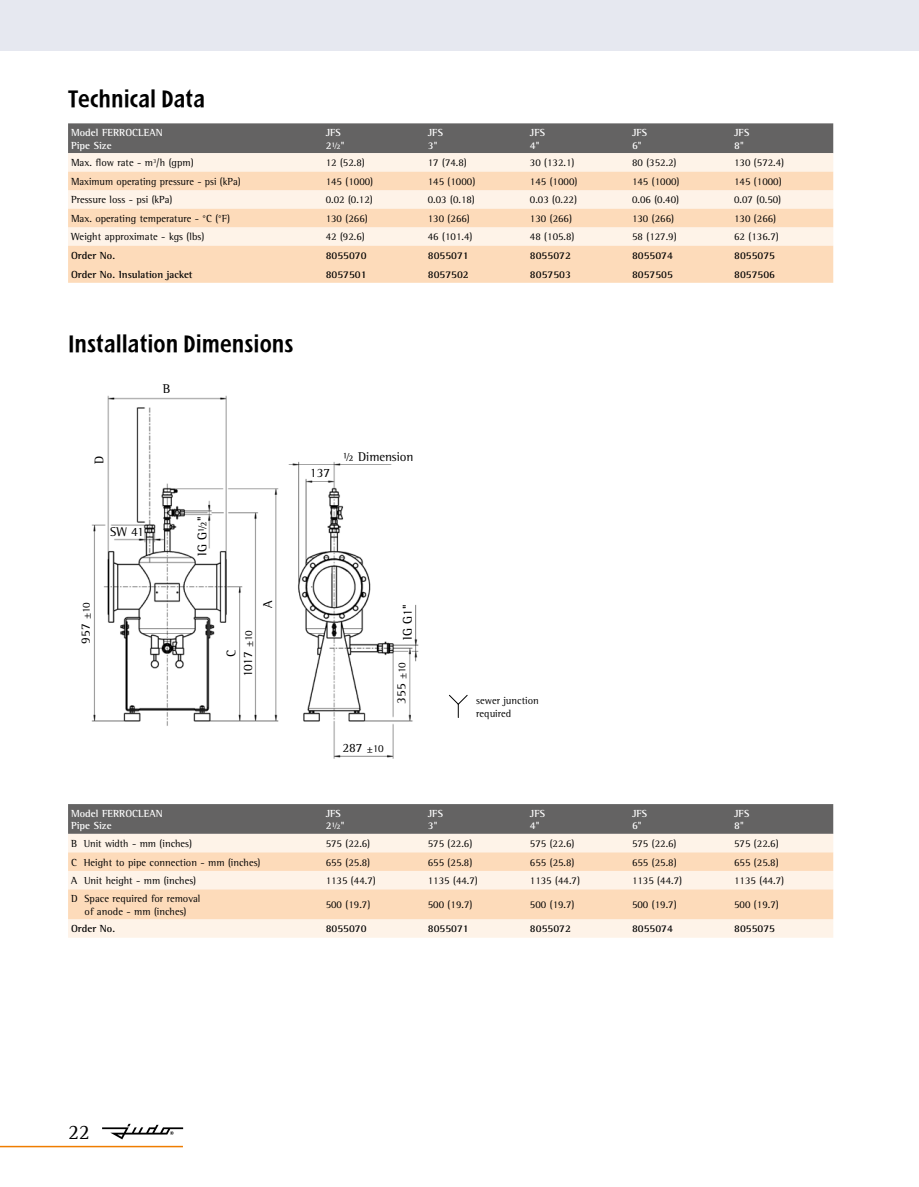
<style>
.page{position:relative;width:919px;height:1187px;background:#fff}
.page>*{position:absolute;margin:0;border:0;box-sizing:border-box;transform-origin:0 0}
.t1{font:500 22.5px "Linotype Spitz";color:#000}
.t2{font:21px "Rotis Semi Serif";color:#000}
.t3{font:12.9px/16.8px "Rotis Semi Serif";color:#000;text-align:center}
.t4{font:10.5px/12.6px "Rotis Semi Serif";color:#000;text-align:center}
.t5{font:700 10.5px "Rotis Semi Serif";color:#000}
.t6{font:700 10.5px/12.6px "Rotis Semi Serif";color:#fff}
.s1{font-family:"Rotis Semi Serif Pro";font-weight:400}
.s2{font-size:10.8px}
.s3{font-family:"Rotis Semi Serif Pro"}
</style>
<div class="page">
<div style="left:68px;top:123px;width:765px;height:30px;background:#646363"></div>
<div style="left:68px;top:153px;width:765px;height:19px;background:#fef3e8"></div>
<svg style="left:68px;top:172px;width:765px;height:111px;background:#fde3c9"></svg>
<div style="left:68px;top:804px;width:765px;height:29px;background:#646363"></div>
<div style="left:68px;top:833px;width:765px;height:104px;background:#fef3e8"></div>
<svg style="left:68px;top:852px;width:765px;height:67px;background:#fde1c7"></svg>
<img style="left:91px;top:395px;width:328px;height:364px">
<svg style="left:449px;top:694px;width:18px;height:23px"></svg>
<div style="left:0;top:0;width:918px;height:51px;background:#e6e8f0"></div>
<svg style="left:102px;top:1123px;width:81px;height:16px"></svg>
<hr style="left:0;top:1145px;width:183px;height:2px;background:#ef7d00">
<h1 class="t1" style="left:68px;top:85px;width:139px">Technical Data</h1>
<p class="t6" style="left:71px;top:126px;width:93px">Model FERROCLEAN<br>Pipe Size</p>
<p class="t6" style="left:326px;top:126px;width:20px">JFS<br>2½<span class="s1">"</span></p>
<p class="t6" style="left:428px;top:126px;width:17px">JFS<br>3<span class="s1">"</span></p>
<p class="t6" style="left:530px;top:126px;width:17px">JFS<br>4<span class="s1">"</span></p>
<p class="t6" style="left:632px;top:126px;width:17px">JFS<br>6<span class="s1">"</span></p>
<p class="t6" style="left:734px;top:126px;width:17px">JFS<br>8<span class="s1">"</span></p>
<p class="t4" style="left:71px;top:156px;width:124px">Max. flow rate - m<sup>3</sup>/h (gpm)</p>
<p class="t4" style="left:326px;top:156px;width:41px">12 (52.8)</p>
<p class="t4" style="left:428px;top:156px;width:41px">17 (74.8)</p>
<p class="t4" style="left:530px;top:156px;width:46px">30 (132.1)</p>
<p class="t4" style="left:632px;top:156px;width:46px">80 (352.2)</p>
<p class="t4" style="left:734px;top:156px;width:51px">130 (572.4)</p>
<p class="t4" style="left:71px;top:175px;width:171px">Maximum operating pressure - psi (kPa)</p>
<p class="t4" style="left:326px;top:175px;width:49px">145 (1000)</p>
<p class="t4" style="left:428px;top:175px;width:49px">145 (1000)</p>
<p class="t4" style="left:530px;top:175px;width:49px">145 (1000)</p>
<p class="t4" style="left:632px;top:175px;width:49px">145 (1000)</p>
<p class="t4" style="left:734px;top:175px;width:49px">145 (1000)</p>
<p class="t4" style="left:71px;top:193px;width:103px">Pressure loss - psi (kPa)</p>
<p class="t4" style="left:326px;top:193px;width:49px">0.02 (0.12)</p>
<p class="t4" style="left:428px;top:193px;width:49px">0.03 (0.18)</p>
<p class="t4" style="left:530px;top:193px;width:49px">0.03 (0.22)</p>
<p class="t4" style="left:632px;top:193px;width:49px">0.06 (0.40)</p>
<p class="t4" style="left:734px;top:193px;width:49px">0.07 (0.50)</p>
<p class="t4" style="left:71px;top:212px;width:160px">Max. operating temperature - °C (°F)</p>
<p class="t4" style="left:326px;top:212px;width:43px">130 (266)</p>
<p class="t4" style="left:428px;top:212px;width:43px">130 (266)</p>
<p class="t4" style="left:530px;top:212px;width:43px">130 (266)</p>
<p class="t4" style="left:632px;top:212px;width:43px">130 (266)</p>
<p class="t4" style="left:734px;top:212px;width:43px">130 (266)</p>
<p class="t4" style="left:71px;top:230px;width:135px">Weight approximate - kgs (lbs)</p>
<p class="t4" style="left:326px;top:230px;width:41px">42 (92.6)</p>
<p class="t4" style="left:428px;top:230px;width:46px">46 (101.4)</p>
<p class="t4" style="left:530px;top:230px;width:46px">48 (105.8)</p>
<p class="t4" style="left:632px;top:230px;width:46px">58 (127.9)</p>
<p class="t4" style="left:734px;top:230px;width:46px">62 (136.7)</p>
<p class="t5" style="left:71px;top:249px;width:45px">Order No.</p>
<p class="t5" style="left:326px;top:249px;width:42px">8055070</p>
<p class="t5" style="left:428px;top:249px;width:42px">8055071</p>
<p class="t5" style="left:530px;top:249px;width:42px">8055072</p>
<p class="t5" style="left:632px;top:249px;width:42px">8055074</p>
<p class="t5" style="left:734px;top:249px;width:42px">8055075</p>
<p class="t5" style="left:71px;top:268px;width:123px">Order No. Insulation jacket</p>
<p class="t5" style="left:326px;top:268px;width:42px">8057501</p>
<p class="t5" style="left:428px;top:268px;width:42px">8057502</p>
<p class="t5" style="left:530px;top:268px;width:42px">8057503</p>
<p class="t5" style="left:632px;top:268px;width:42px">8057505</p>
<p class="t5" style="left:734px;top:268px;width:42px">8057506</p>
<h1 class="t1" style="left:68px;top:330px;width:227px">Installation Dimensions</h1>
<p class="t3" style="left:163px;top:380px;width:9px">B</p>
<p class="t3" style="left:91px;top:464px;width:10px;rotate:-90deg">D</p>
<p class="t3" style="left:110px;top:523px;width:35px">SW 41</p>
<p class="t3" style="left:77px;top:643px;width:43px;rotate:-90deg">957 <span class="s2">±10</span></p>
<p class="t3" style="left:194px;top:555px;width:41px;rotate:-90deg">IG G½<span class="s3">"</span></p>
<p class="t3" style="left:222px;top:677px;width:48px;rotate:-90deg">C<br>1017 <span class="s2">±10</span></p>
<p class="t3" style="left:259px;top:608px;width:9px;rotate:-90deg">A</p>
<p class="t3" style="left:310px;top:464px;width:22px">137</p>
<p class="t3" style="left:343px;top:448px;width:72px">½ Dimension</p>
<p class="t3" style="left:399px;top:640px;width:37px;rotate:-90deg">IG G1<span class="s3">"</span></p>
<p class="t3" style="left:392px;top:703px;width:43px;rotate:-90deg">355 <span class="s2">±10</span></p>
<p class="t3" style="left:342px;top:739px;width:43px">287 <span class="s2">±10</span></p>
<p class="t4" style="left:476px;top:694px;width:64px;text-align:left">sewer junction required</p>
<p class="t6" style="left:71px;top:806px;width:93px">Model FERROCLEAN<br>Pipe Size</p>
<p class="t6" style="left:326px;top:806px;width:20px">JFS<br>2½<span class="s1">"</span></p>
<p class="t6" style="left:428px;top:806px;width:17px">JFS<br>3<span class="s1">"</span></p>
<p class="t6" style="left:530px;top:806px;width:17px">JFS<br>4<span class="s1">"</span></p>
<p class="t6" style="left:632px;top:806px;width:17px">JFS<br>6<span class="s1">"</span></p>
<p class="t6" style="left:734px;top:806px;width:17px">JFS<br>8<span class="s1">"</span></p>
<p class="t4" style="left:71px;top:837px;width:122px">B Unit width - mm (inches)</p>
<p class="t4" style="left:326px;top:837px;width:46px">575 (22.6)</p>
<p class="t4" style="left:428px;top:837px;width:46px">575 (22.6)</p>
<p class="t4" style="left:530px;top:837px;width:46px">575 (22.6)</p>
<p class="t4" style="left:632px;top:837px;width:46px">575 (22.6)</p>
<p class="t4" style="left:734px;top:837px;width:46px">575 (22.6)</p>
<p class="t4" style="left:71px;top:855px;width:191px">C Height to pipe connection - mm (inches)</p>
<p class="t4" style="left:326px;top:855px;width:46px">655 (25.8)</p>
<p class="t4" style="left:428px;top:855px;width:46px">655 (25.8)</p>
<p class="t4" style="left:530px;top:855px;width:46px">655 (25.8)</p>
<p class="t4" style="left:632px;top:855px;width:46px">655 (25.8)</p>
<p class="t4" style="left:734px;top:855px;width:46px">655 (25.8)</p>
<p class="t4" style="left:71px;top:874px;width:127px">A Unit height - mm (inches)</p>
<p class="t4" style="left:326px;top:874px;width:51px">1135 (44.7)</p>
<p class="t4" style="left:428px;top:874px;width:51px">1135 (44.7)</p>
<p class="t4" style="left:530px;top:874px;width:51px">1135 (44.7)</p>
<p class="t4" style="left:632px;top:874px;width:51px">1135 (44.7)</p>
<p class="t4" style="left:734px;top:874px;width:51px">1135 (44.7)</p>
<p class="t4" style="left:71px;top:892px;width:131px">D Space required for removal of anode - mm (inches)</p>
<p class="t4" style="left:326px;top:898px;width:46px">500 (19.7)</p>
<p class="t4" style="left:428px;top:898px;width:46px">500 (19.7)</p>
<p class="t4" style="left:530px;top:898px;width:46px">500 (19.7)</p>
<p class="t4" style="left:632px;top:898px;width:46px">500 (19.7)</p>
<p class="t4" style="left:734px;top:898px;width:46px">500 (19.7)</p>
<p class="t5" style="left:71px;top:922px;width:45px">Order No.</p>
<p class="t5" style="left:326px;top:922px;width:42px">8055070</p>
<p class="t5" style="left:428px;top:922px;width:42px">8055071</p>
<p class="t5" style="left:530px;top:922px;width:42px">8055072</p>
<p class="t5" style="left:632px;top:922px;width:42px">8055074</p>
<p class="t5" style="left:734px;top:922px;width:42px">8055075</p>
<h2 class="t2" style="left:68px;top:1119px;width:23px">22</h2>
</div>
